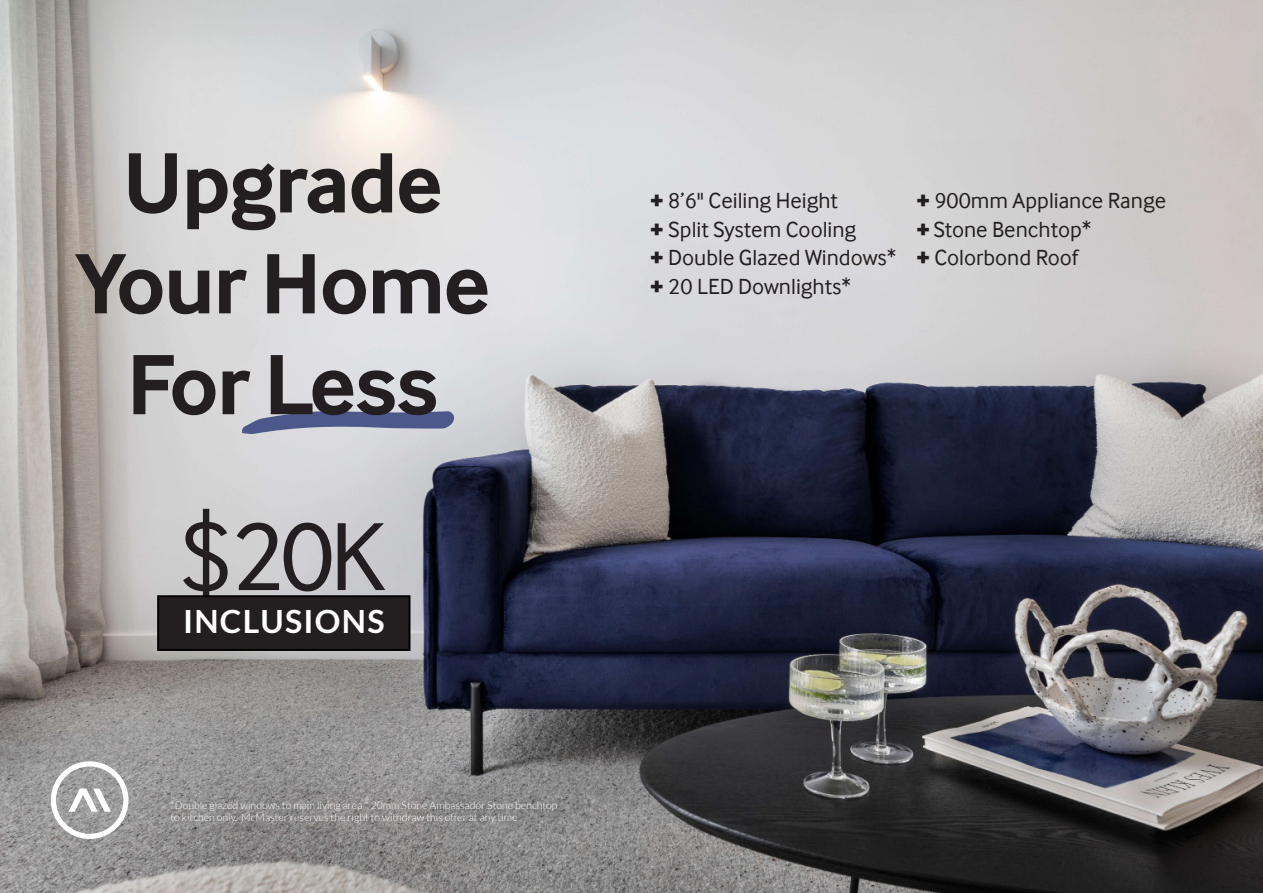
<style>
.page{position:relative;width:1263px;height:893px;background:#fff}
.page>*{position:absolute;margin:0;border:0;box-sizing:border-box;transform-origin:0 0}
.t1{font:100.2px "Inter Face";color:#231f20}
.t2{font:700 88.65px "Inter Face";letter-spacing:-.02em;color:#231f20}
.t3{font:700 32.1px "Lato";letter-spacing:.04em;color:#fff}
.t4{font:22.5px "Inter Face";color:#231f20}
.t5{font:300 10.5px/12.6px "Lato";color:#fff}
.s1{font-weight:900}
</style>
<div class="page">
<img style="left:0;top:0;width:1263px;height:893px">
<svg style="left:241px;top:410px;width:216px;height:24px;background:#828aaa"></svg>
<div style="left:158px;top:596px;width:251px;height:54px;background:#231f20"></div>
<div style="left:157px;top:595px;width:253px;height:56px;border:2px solid #000001"></div>
<svg style="left:51px;top:761px;width:78px;height:78px"></svg>
<p class="t2" style="left:122px;top:132px;width:322px">Upgrade</p>
<p class="t2" style="left:75px;top:232px;width:417px">Your Home</p>
<p class="t2" style="left:127px;top:333px;width:313px">For Less</p>
<p class="t1" style="left:179px;top:500px;width:208px">$20K</p>
<p class="t3" style="left:183px;top:603px;width:203px">INCLUSIONS</p>
<p class="t5" style="left:170px;top:798px;width:388px">*Double glazed windows to main living area * 20mm Stone Ambassador Stone benchtop to kitchen only. McMaster reserves the right to withdraw this offer at any time</p>
<p class="t4" style="left:650px;top:188px;width:189px"><span class="s1">+</span> 8’6" Ceiling Height</p>
<p class="t4" style="left:650px;top:217px;width:208px"><span class="s1">+</span> Split System Cooling</p>
<p class="t4" style="left:650px;top:245px;width:248px"><span class="s1">+</span> Double Glazed Windows*</p>
<p class="t4" style="left:650px;top:274px;width:202px"><span class="s1">+</span> 20 LED Downlights*</p>
<p class="t4" style="left:916px;top:188px;width:251px"><span class="s1">+</span> 900mm Appliance Range</p>
<p class="t4" style="left:916px;top:217px;width:177px"><span class="s1">+</span> Stone Benchtop*</p>
<p class="t4" style="left:916px;top:245px;width:163px"><span class="s1">+</span> Colorbond Roof</p>
</div>
